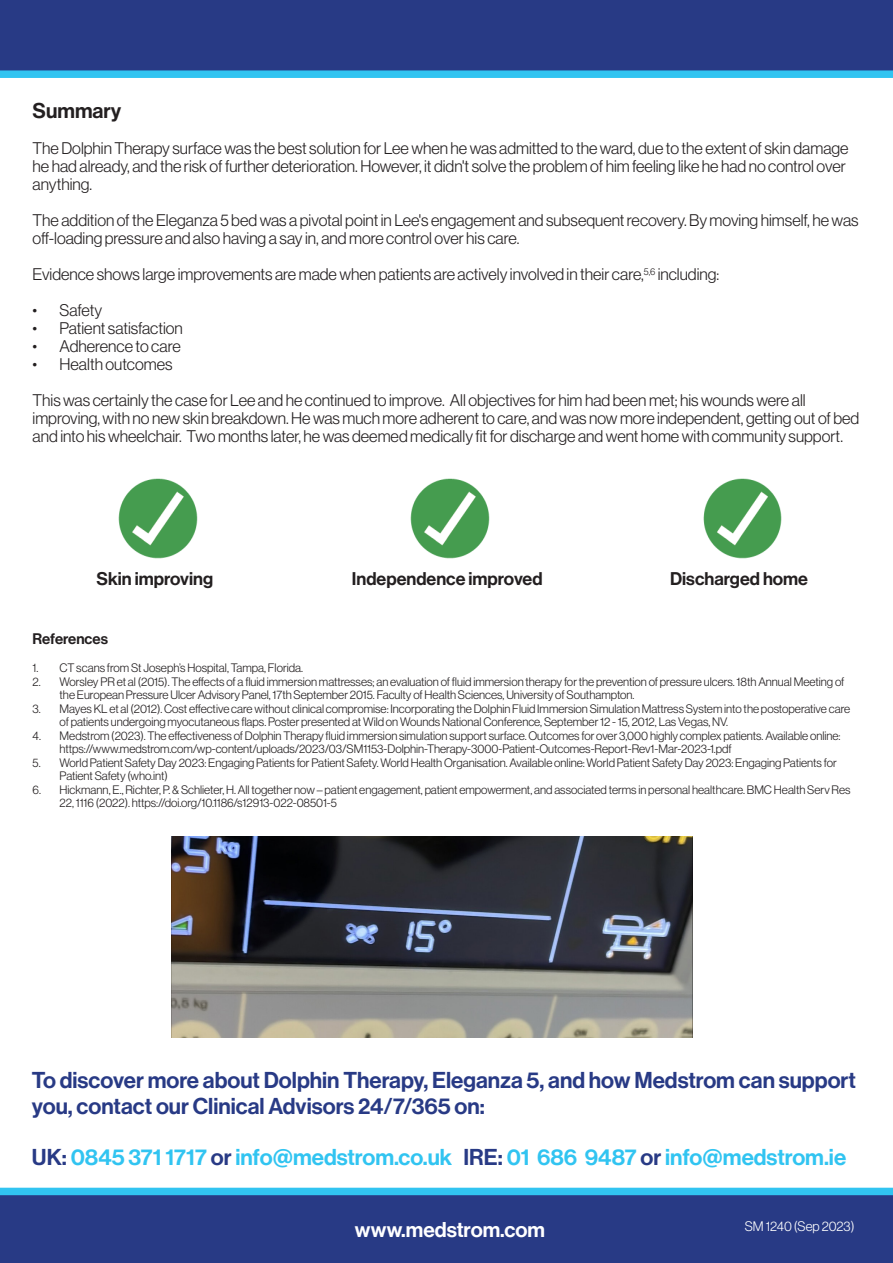
<style>
.page{position:relative;width:893px;height:1263px;background:#fff}
.page>*{position:absolute;margin:0;border:0;box-sizing:border-box;transform-origin:0 0}
.t1{font:22.5px/25.5px "N Haas Grotesk DS Pro 65 Md";color:#283a85}
.t2{font:22.5px "N Haas Grotesk DS Pro 65 Md";color:#31c4f1}
.t3{font:21px "N Haas Grotesk DS Pro 65 Md";color:#fff}
.t4{font:21px "N Haas Grotesk DS Pro 65 Md";color:#231f20}
.t5{font:18px "N Haas Grotesk DS Pro 65 Md";color:#231f20}
.t6{font:16.5px/18px "N Haas Grotesk DS Pro 45 Lt";color:#231f20}
.t7{font:15px "N Haas Grotesk DS Pro 65 Md";color:#231f20}
.t8{font:13.5px "N Haas Grotesk DS Pro 45 Lt";color:#fff}
.t9{font:12px/13.5px "N Haas Grotesk DS Pro 45 Lt";color:#231f20}
.s1{color:#283a85}
</style>
<div class="page">
<svg style="left:0;top:0;width:893px;height:78px;background:#28478f"></svg>
<svg style="left:0;top:1188px;width:893px;height:75px;background:#28478f"></svg>
<img style="left:118px;top:478px;width:80px;height:81px">
<img style="left:410px;top:478px;width:80px;height:81px">
<img style="left:703px;top:478px;width:79px;height:81px">
<img style="left:172px;top:837px;width:521px;height:201px">
<p class="t4" style="left:33px;top:99px;width:90px">Summary</p>
<p class="t6" style="left:33px;top:139px;width:817px">The Dolphin Therapy surface was the best solution for Lee when he was admitted to the ward, due to the extent of skin damage he had already, and the risk of further deterioration. However, it didn't solve the problem of him feeling like he had no control over anything.</p>
<p class="t6" style="left:33px;top:211px;width:827px">The addition of the Eleganza 5 bed was a pivotal point in Lee's engagement and subsequent recovery. By moving himself, he was off-loading pressure and also having a say in, and more control over his care.</p>
<p class="t6" style="left:33px;top:265px;width:688px">Evidence shows large improvements are made when patients are actively involved in their care,<sup>5,6</sup> including:</p>
<p class="t6" style="left:33px;top:301px;width:71px">• Safety</p>
<p class="t6" style="left:33px;top:319px;width:152px">• Patient satisfaction</p>
<p class="t6" style="left:33px;top:337px;width:150px">• Adherence to care</p>
<p class="t6" style="left:33px;top:355px;width:141px">• Health outcomes</p>
<p class="t6" style="left:33px;top:391px;width:828px">This was certainly the case for Lee and he continued to improve. All objectives for him had been met; his wounds were all improving, with no new skin breakdown. He was much more adherent to care, and was now more independent, getting out of bed and into his wheelchair. Two months later, he was deemed medically fit for discharge and went home with community support.</p>
<p class="t5" style="left:97px;top:568px;width:118px">Skin improving</p>
<p class="t5" style="left:352px;top:568px;width:192px">Independence improved</p>
<p class="t5" style="left:670px;top:568px;width:139px">Discharged home</p>
<p class="t7" style="left:33px;top:630px;width:77px">References</p>
<p class="t9" style="left:33px;top:661px;width:272px">1. CT scans from St Joseph’s Hospital, Tampa, Florida.</p>
<p class="t9" style="left:60px;top:675px;width:786px;text-indent:-27px">2. Worsley PR et al (2015). The effects of a fluid immersion mattresses; an evaluation of fluid immersion therapy for the prevention of pressure ulcers. 18th Annual Meeting of the European Pressure Ulcer Advisory Panel, 17th September 2015. Faculty of Health Sciences, University of Southampton.</p>
<p class="t9" style="left:60px;top:702px;width:792px;text-indent:-27px">3. Mayes KL et al (2012). Cost effective care without clinical compromise: Incorporating the Dolphin Fluid Immersion Simulation Mattress System into the postoperative care of patients undergoing myocutaneous flaps. Poster presented at Wild on Wounds National Conference, September 12 - 15, 2012, Las Vegas, NV.</p>
<p class="t9" style="left:60px;top:729px;width:782px;text-indent:-27px">4. Medstrom (2023). The effectiveness of Dolphin Therapy fluid immersion simulation support surface. Outcomes for over 3,000 highly complex patients. Available online: https://www.medstrom.com/wp-content/uploads/2023/03/SM1153-Dolphin-Therapy-3000-Patient-Outcomes-Report-Rev1-Mar-2023-1.pdf</p>
<p class="t9" style="left:60px;top:756px;width:779px;text-indent:-27px">5. World Patient Safety Day 2023: Engaging Patients for Patient Safety. World Health Organisation. Available online: World Patient Safety Day 2023: Engaging Patients for<br>Patient Safety (who.int)</p>
<p class="t9" style="left:60px;top:783px;width:792px;text-indent:-27px">6. Hickmann, E., Richter, P. &amp; Schlieter, H. All together now – patient engagement, patient empowerment, and associated terms in personal healthcare. BMC Health Serv Res<br>22, 1116 (2022). https://doi.org/10.1186/s12913-022-08501-5</p>
<p class="t1" style="left:32px;top:1068px;width:826px">To discover more about Dolphin Therapy, Eleganza 5, and how Medstrom can support you, contact our Clinical Advisors 24/7/365 on:</p>
<p class="t2" style="left:32px;top:1144px;width:816px"><span class="s1">UK:</span> 0845 371 1717 <span class="s1">or</span> info@medstrom.co.uk <span class="s1">IRE:</span> 01 686 9487 <span class="s1">or</span> info@medstrom.ie</p>
<p class="t3" style="left:355px;top:1217px;width:192px">www.medstrom.com</p>
<p class="t8" style="left:745px;top:1218px;width:111px">SM 1240 (Sep 2023)</p>
</div>
